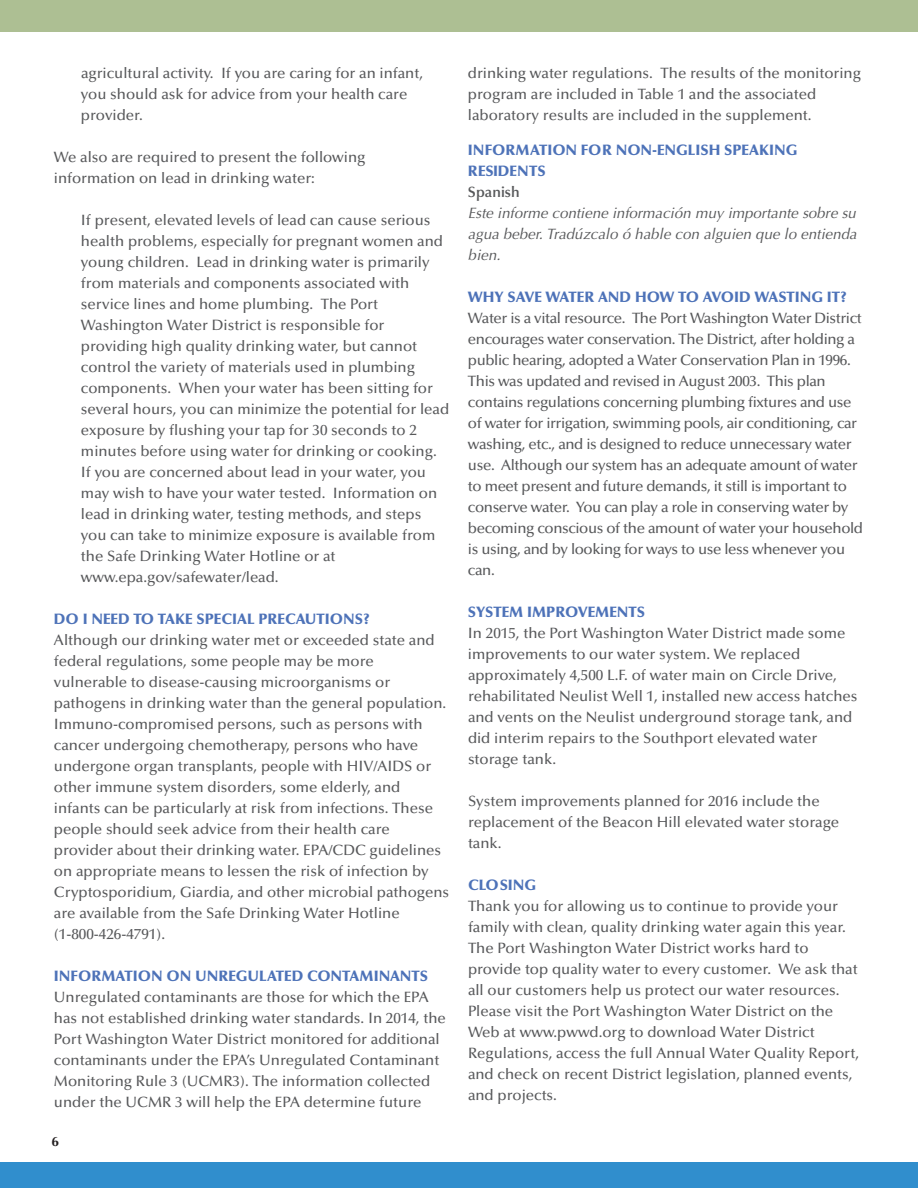
<style>
.page{position:relative;width:918px;height:1188px;background:#fff}
.page>*{position:absolute;margin:0;border:0;box-sizing:border-box;transform-origin:0 0}
.t1{font:500 15px/21px "Optima";color:#57585a}
.t2{font:500 15px/21px "Optima";letter-spacing:-.025em;color:#57585a}
.t3{font:900 15px/21px "Optima";color:#4d72b8}
.t4{font:italic 15px/21px "Optima";letter-spacing:.005em;color:#57585a;text-align:justify}
.t5{font:600 15px "Optima";color:#57585a}
.t6{font:700 13.5px "Optima LT Std";color:#231f20}
</style>
<div class="page">
<div style="left:0;top:0;width:918px;height:32px;background:#adbf93"></div>
<div style="left:0;top:1162px;width:918px;height:26px;background:#308ecd"></div>
<p class="t1" style="left:81px;top:64px;width:344px">agricultural activity. If you are caring for an infant, you should ask for advice from your health care provider.</p>
<p class="t1" style="left:54px;top:148px;width:313px">We also are required to present the following information on lead in drinking water:</p>
<p class="t1" style="left:81px;top:211px;width:370px">If present, elevated levels of lead can cause serious health problems, especially for pregnant women and young children. Lead in drinking water is primarily from materials and components associated with service lines and home plumbing. The Port Washington Water District is responsible for providing high quality drinking water, but cannot control the variety of materials used in plumbing components. When your water has been sitting for several hours, you can minimize the potential for lead exposure by flushing your tap for 30 seconds to 2 minutes before using water for drinking or cooking.<br>If you are concerned about lead in your water, you may wish to have your water tested. Information on lead in drinking water, testing methods, and steps you can take to minimize exposure is available from the Safe Drinking Water Hotline or at www.epa.gov/safewater/lead.</p>
<p class="t3" style="left:54px;top:610px;width:317px">DO I NEED TO TAKE SPECIAL PRECAUTIONS?</p>
<p class="t1" style="left:54px;top:631px;width:397px">Although our drinking water met or exceeded state and federal regulations, some people may be more vulnerable to disease-causing microorganisms or pathogens in drinking water than the general population.<br>Immuno-compromised persons, such as persons with cancer undergoing chemotherapy, persons who have undergone organ transplants, people with HIV/AIDS or other immune system disorders, some elderly, and infants can be particularly at risk from infections. These people should seek advice from their health care provider about their drinking water. EPA/CDC guidelines on appropriate means to lessen the risk of infection by Cryptosporidium, Giardia, and other microbial pathogens are available from the Safe Drinking Water Hotline (1-800-426-4791).</p>
<p class="t3" style="left:54px;top:967px;width:376px">INFORMATION ON UNREGULATED CONTAMINANTS</p>
<p class="t1" style="left:54px;top:988px;width:393px">Unregulated contaminants are those for which the EPA has not established drinking water standards. In 2014, the Port Washington Water District monitored for additional contaminants under the EPA’s Unregulated Contaminant Monitoring Rule 3 (UCMR3). The information collected under the UCMR 3 will help the EPA determine future</p>
<p class="t6" style="left:52px;top:1136px;width:9px">6</p>
<p class="t1" style="left:468px;top:64px;width:395px">drinking water regulations. The results of the monitoring program are included in Table 1 and the associated laboratory results are included in the supplement.</p>
<p class="t3" style="left:468px;top:141px;width:331px">INFORMATION FOR NON-ENGLISH SPEAKING<br>RESIDENTS</p>
<p class="t5" style="left:468px;top:186px;width:53px">Spanish</p>
<p class="t4" style="left:468px;top:204px;width:390px">Este informe contiene información muy importante sobre su agua beber. Tradúzcalo ó hable con alguien que lo entienda bien.</p>
<p class="t3" style="left:468px;top:288px;width:380px">WHY SAVE WATER AND HOW TO AVOID WASTING IT?</p>
<p class="t2" style="left:468px;top:309px;width:397px">Water is a vital resource. The Port Washington Water District encourages water conservation. The District, after holding a public hearing, adopted a Water Conservation Plan in 1996.<br>This was updated and revised in August 2003. This plan contains regulations concerning plumbing fixtures and use of water for irrigation, swimming pools, air conditioning, car washing, etc., and is designed to reduce unnecessary water use. Although our system has an adequate amount of water to meet present and future demands, it still is important to conserve water. You can play a role in conserving water by becoming conscious of the amount of water your household is using, and by looking for ways to use less whenever you can.</p>
<p class="t3" style="left:468px;top:603px;width:179px">SYSTEM IMPROVEMENTS</p>
<p class="t1" style="left:468px;top:624px;width:391px">In 2015, the Port Washington Water District made some improvements to our water system. We replaced approximately 4,500 L.F. of water main on Circle Drive, rehabilitated Neulist Well 1, installed new access hatches and vents on the Neulist underground storage tank, and did interim repairs to the Southport elevated water storage tank.</p>
<p class="t1" style="left:468px;top:792px;width:373px">System improvements planned for 2016 include the replacement of the Beacon Hill elevated water storage tank.</p>
<p class="t3" style="left:468px;top:876px;width:70px">CLOSING</p>
<p class="t1" style="left:468px;top:897px;width:393px">Thank you for allowing us to continue to provide your family with clean, quality drinking water again this year.<br>The Port Washington Water District works hard to provide top quality water to every customer. We ask that all our customers help us protect our water resources.<br>Please visit the Port Washington Water District on the Web at www.pwwd.org to download Water District Regulations, access the full Annual Water Quality Report, and check on recent District legislation, planned events, and projects.</p>
</div>
